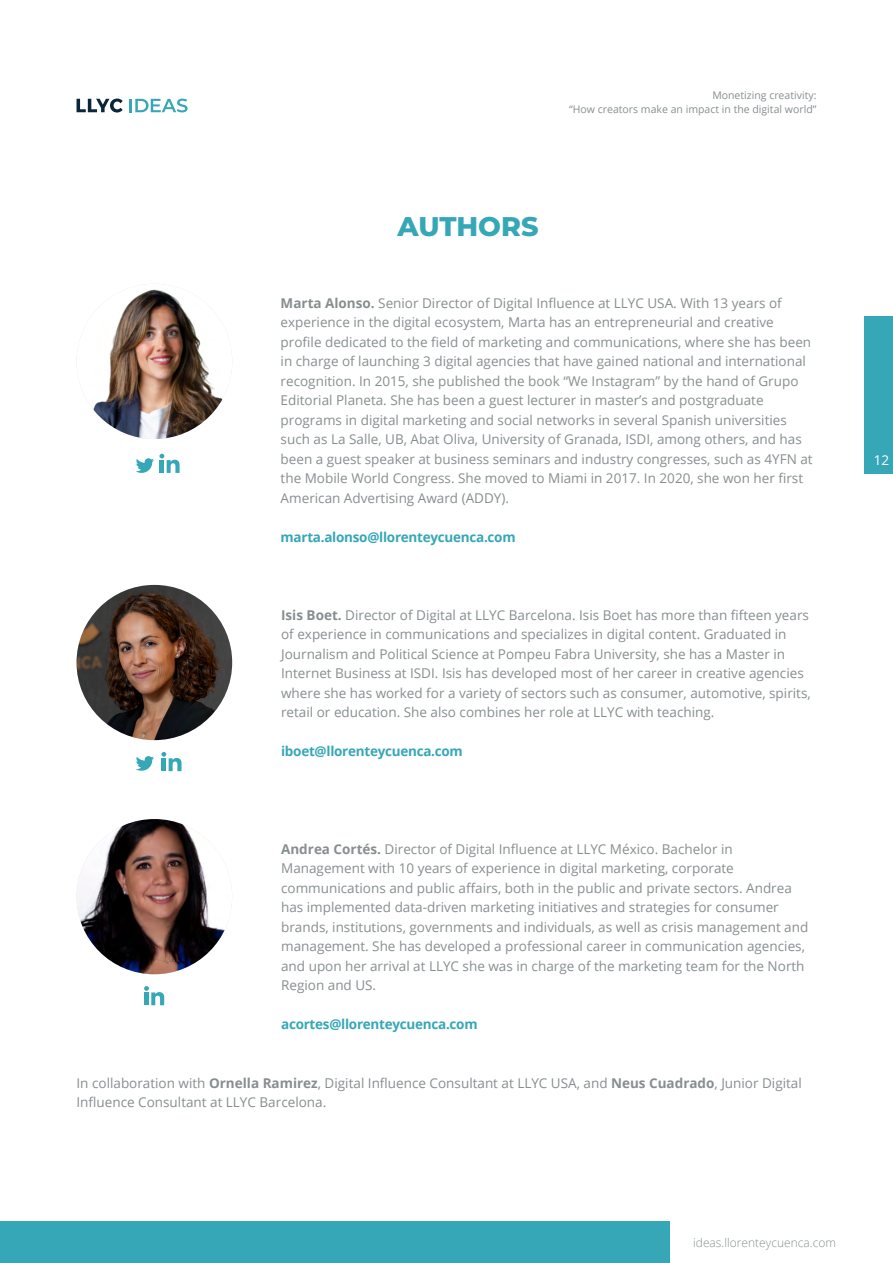
<style>
.page{position:relative;width:893px;height:1263px;background:#fff}
.page>*{position:absolute;margin:0;border:0;box-sizing:border-box;transform-origin:0 0}
.t1{font:800 27px "Montserrat";color:#36a7b7}
.t2{font:13.5px/19.5px "Open Sans";color:#878e90}
.t3{font:700 13.5px "Open Sans";letter-spacing:-.02em;color:#36a7b7}
.t4{font:13.5px "Open Sans";color:#fff}
.t5{font:300 12px "Open Sans";color:#878e90}
.t6{font:10.5px/13.5px "Open Sans";color:#878e90;text-align:right}
.s1{font-weight:700}
</style>
<div class="page">
<img style="left:77px;top:284px;width:155px;height:155px;border-radius:78px">
<svg style="left:161px;top:752px;width:21px;height:19px"></svg>
<svg style="left:144px;top:986px;width:20px;height:19px"></svg>
<img style="left:77px;top:585px;width:155px;height:155px;border-radius:78px">
<img style="left:77px;top:819px;width:155px;height:155px;border-radius:78px">
<svg style="left:136px;top:756px;width:18px;height:15px"></svg>
<div style="left:0;top:1221px;width:669px;height:42px;background:#36a7b7"></div>
<svg style="left:129px;top:99px;width:59px;height:13px"></svg>
<svg style="left:77px;top:99px;width:46px;height:13px"></svg>
<div style="left:864px;top:316px;width:29px;height:158px;background:#36a7b7"></div>
<svg style="left:136px;top:454px;width:44px;height:19px"></svg>
<p class="t6" style="left:569px;top:88px;width:249px">Monetizing creativity:<br>“How creators make an impact in the digital world”</p>
<h1 class="t1" style="left:398px;top:207px;width:142px">AUTHORS</h1>
<p class="t2" style="left:281px;top:293px;width:533px"><span class="s1">Marta Alonso.</span> Senior Director of Digital Influence at LLYC USA. With 13 years of experience in the digital ecosystem, Marta has an entrepreneurial and creative profile dedicated to the field of marketing and communications, where she has been in charge of launching 3 digital agencies that have gained national and international recognition. In 2015, she published the book “We Instagram” by the hand of Grupo Editorial Planeta. She has been a guest lecturer in master’s and postgraduate programs in digital marketing and social networks in several Spanish universities such as La Salle, UB, Abat Oliva, University of Granada, ISDI, among others, and has been a guest speaker at business seminars and industry congresses, such as 4YFN at the Mobile World Congress. She moved to Miami in 2017. In 2020, she won her first American Advertising Award (ADDY).</p>
<p class="t3" style="left:281px;top:527px;width:236px">marta.alonso@llorenteycuenca.com</p>
<p class="t2" style="left:281px;top:605px;width:531px"><span class="s1">Isis Boet.</span> Director of Digital at LLYC Barcelona. Isis Boet has more than fifteen years of experience in communications and specializes in digital content. Graduated in Journalism and Political Science at Pompeu Fabra University, she has a Master in Internet Business at ISDI. Isis has developed most of her career in creative agencies where she has worked for a variety of sectors such as consumer, automotive, spirits, retail or education. She also combines her role at LLYC with teaching.</p>
<p class="t3" style="left:281px;top:742px;width:183px">iboet@llorenteycuenca.com</p>
<p class="t2" style="left:281px;top:838px;width:529px"><span class="s1">Andrea Cortés.</span> Director of Digital Influence at LLYC México. Bachelor in Management with 10 years of experience in digital marketing, corporate communications and public affairs, both in the public and private sectors. Andrea has implemented data-driven marketing initiatives and strategies for consumer brands, institutions, governments and individuals, as well as crisis management and management. She has developed a professional career in communication agencies, and upon her arrival at LLYC she was in charge of the marketing team for the North Region and US.</p>
<p class="t3" style="left:281px;top:1014px;width:198px">acortes@llorenteycuenca.com</p>
<p class="t2" style="left:77px;top:1073px;width:727px">In collaboration with <span class="s1">Ornella Ramirez</span>, Digital Influence Consultant at LLYC USA, and <span class="s1">Neus Cuadrado</span>, Junior Digital<br>Influence Consultant at LLYC Barcelona.</p>
<p class="t4" style="left:874px;top:451px;width:17px">12</p>
<p class="t5" style="left:693px;top:1234px;width:144px">ideas.llorenteycuenca.com</p>
</div>
